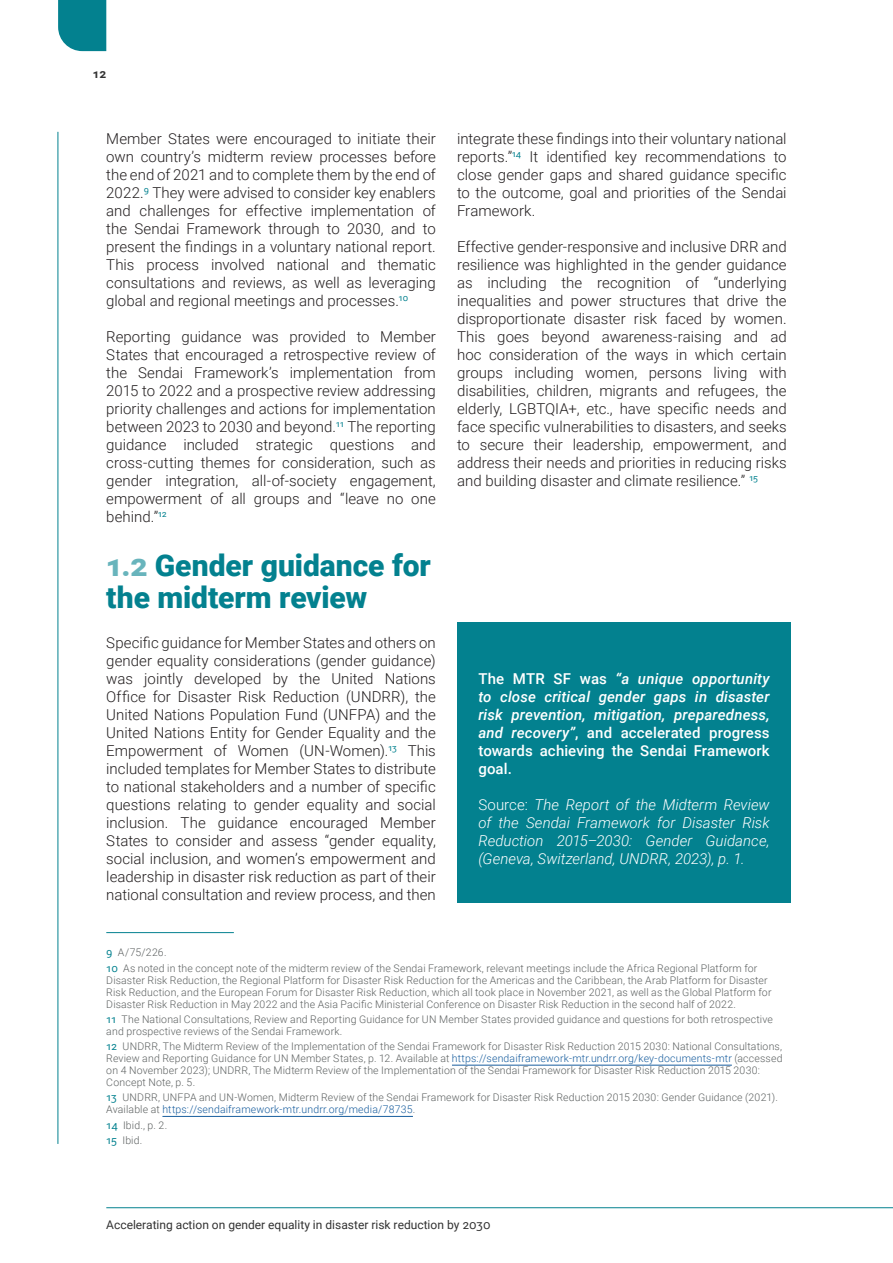
<style>
.page{position:relative;width:893px;height:1263px;background:#fff}
.page>*{position:absolute;margin:0;border:0;box-sizing:border-box;transform-origin:0 0}
.t1{font:900 30px/31.5px "Roboto";letter-spacing:-.005em;color:#03818f}
.t2{font:300 15px/18px "Roboto";color:#231f20;text-align:justify}
.t3{font:italic 500 15px/18px "Roboto";letter-spacing:.01em;color:#fff;text-align:justify}
.t4{font:italic 300 15px/18px "Roboto";color:#fff;text-align:justify}
.t5{font:12px "Roboto";color:#323232}
.t6{font:700 12px "Roboto";color:#323232}
.t7{font:300 10.5px/12px "Roboto";letter-spacing:.015em;color:#5d6161}
.s1{color:#68b4bc}
.s2{font-style:normal}
.s3{font-weight:400;color:#03818f}
.s4{color:#175d9e}
</style>
<div class="page">
<div style="left:58px;top:0;width:48px;height:51px;background:#03818f"></div>
<hr style="left:106px;top:1207px;width:787px;height:1px;background:#03818f">
<hr style="left:58px;top:132px;width:1px;height:1012px;background:#03818f">
<hr style="left:106px;top:932px;width:128px;height:1px;background:#03818f">
<hr style="left:452px;top:1065px;width:280px;height:1px;background:#175d9e">
<hr style="left:162px;top:1116px;width:251px;height:1px;background:#175d9e">
<div style="left:457px;top:623px;width:334px;height:280px;background:#03818f"></div>
<p class="t6" style="left:93px;top:65px;width:15px">12</p>
<p class="t2" style="left:106px;top:129px;width:331px">Member States were encouraged to initiate their own country’s midterm review processes before the end of 2021 and to complete them by the end of 2022.<sup>9</sup> They were advised to consider key enablers and challenges for effective implementation of the Sendai Framework through to 2030, and to present the findings in a voluntary national report.<br>This process involved national and thematic consultations and reviews, as well as leveraging global and regional meetings and processes.<sup>10</sup></p>
<p class="t2" style="left:106px;top:327px;width:331px">Reporting guidance was provided to Member States that encouraged a retrospective review of the Sendai Framework’s implementation from 2015 to 2022 and a prospective review addressing priority challenges and actions for implementation between 2023 to 2030 and beyond.<sup>11</sup> The reporting guidance included strategic questions and cross-cutting themes for consideration, such as gender integration, all-of-society engagement, empowerment of all groups and “leave no one behind.”<sup>12</sup></p>
<h2 class="t1" style="left:106px;top:548px;width:326px"><span class="s1">1.2</span> Gender guidance for the midterm review</h2>
<p class="t2" style="left:106px;top:633px;width:331px">Specific guidance for Member States and others on gender equality considerations (gender guidance) was jointly developed by the United Nations Office for Disaster Risk Reduction (UNDRR), the United Nations Population Fund (UNFPA) and the United Nations Entity for Gender Equality and the Empowerment of Women (UN-Women).<sup>13</sup> This included templates for Member States to distribute to national stakeholders and a number of specific questions relating to gender equality and social inclusion. The guidance encouraged Member States to consider and assess “gender equality, social inclusion, and women’s empowerment and leadership in disaster risk reduction as part of their national consultation and review process, and then</p>
<p class="t2" style="left:457px;top:129px;width:331px">integrate these findings into their voluntary national reports.”<sup>14</sup> It identified key recommendations to close gender gaps and shared guidance specific to the outcome, goal and priorities of the Sendai Framework.</p>
<p class="t2" style="left:457px;top:237px;width:331px">Effective gender-responsive and inclusive DRR and resilience was highlighted in the gender guidance as including the recognition of “underlying inequalities and power structures that drive the disproportionate disaster risk faced by women.<br>This goes beyond awareness-raising and ad hoc consideration of the ways in which certain groups including women, persons living with disabilities, children, migrants and refugees, the elderly, LGBTQIA+, etc., have specific needs and face specific vulnerabilities to disasters, and seeks to secure their leadership, empowerment, and address their needs and priorities in reducing risks and building disaster and climate resilience.” <sup>15</sup></p>
<p class="t3" style="left:478px;top:669px;width:293px"><span class="s2">The MTR SF was</span> “a unique opportunity to close critical gender gaps in disaster risk prevention, mitigation, preparedness, and recovery”<span class="s2">, and accelerated progress towards achieving the Sendai Framework goal.</span></p>
<p class="t4" style="left:478px;top:795px;width:293px"><span class="s2">Source:</span> The Report of the Midterm Review of the Sendai Framework for Disaster Risk Reduction 2015–2030: Gender Guidance, (Geneva, Switzerland, UNDRR, 2023), p. 1.</p>
<p class="t7" style="left:106px;top:944px;width:653px;line-height:15.3px"><span class="s3">9</span> A/75/226.<br><span class="s3">10</span> As noted in the concept note of the midterm review of the Sendai Framework, relevant meetings include the Africa Regional Platform for</p>
<p class="t7" style="left:106px;top:973px;width:667px">Disaster Risk Reduction, the Regional Platform for Disaster Risk Reduction for the Americas and the Caribbean, the Arab Platform for Disaster<br>Risk Reduction, and the European Forum for Disaster Risk Reduction, which all took place in November 2021, as well as the Global Platform for<br>Disaster Risk Reduction in May 2022 and the Asia Pacific Ministerial Conference on Disaster Risk Reduction in the second half of 2022.</p>
<p class="t7" style="left:106px;top:1013px;width:668px"><span class="s3">11</span> The National Consultations, Review and Reporting Guidance for UN Member States provided guidance and questions for both retrospective and prospective reviews of the Sendai Framework.</p>
<p class="t7" style="left:106px;top:1040px;width:678px"><span class="s3">12</span> UNDRR, The Midterm Review of the Implementation of the Sendai Framework for Disaster Risk Reduction 2015 2030: National Consultations, Review and Reporting Guidance for UN Member States, p. 12. Available at <span class="s4">https://sendaiframework-mtr.undrr.org/key-documents-mtr</span> (accessed on 4 November 2023); UNDRR, The Midterm Review of the Implementation of the Sendai Framework for Disaster Risk Reduction 2015 2030:<br>Concept Note, p. 5.</p>
<p class="t7" style="left:106px;top:1091px;width:673px"><span class="s3">13</span> UNDRR, UNFPA and UN-Women, Midterm Review of the Sendai Framework for Disaster Risk Reduction 2015 2030: Gender Guidance (2021).<br>Available at <span class="s4">https://sendaiframework-mtr.undrr.org/media/78735</span>.</p>
<p class="t7" style="left:106px;top:1117px;width:62px;line-height:15.3px"><span class="s3">14</span> Ibid., p. 2.<br><span class="s3">15</span> Ibid.</p>
<p class="t5" style="left:106px;top:1216px;width:386px">Accelerating action on gender equality in disaster risk reduction by 2030</p>
</div>
